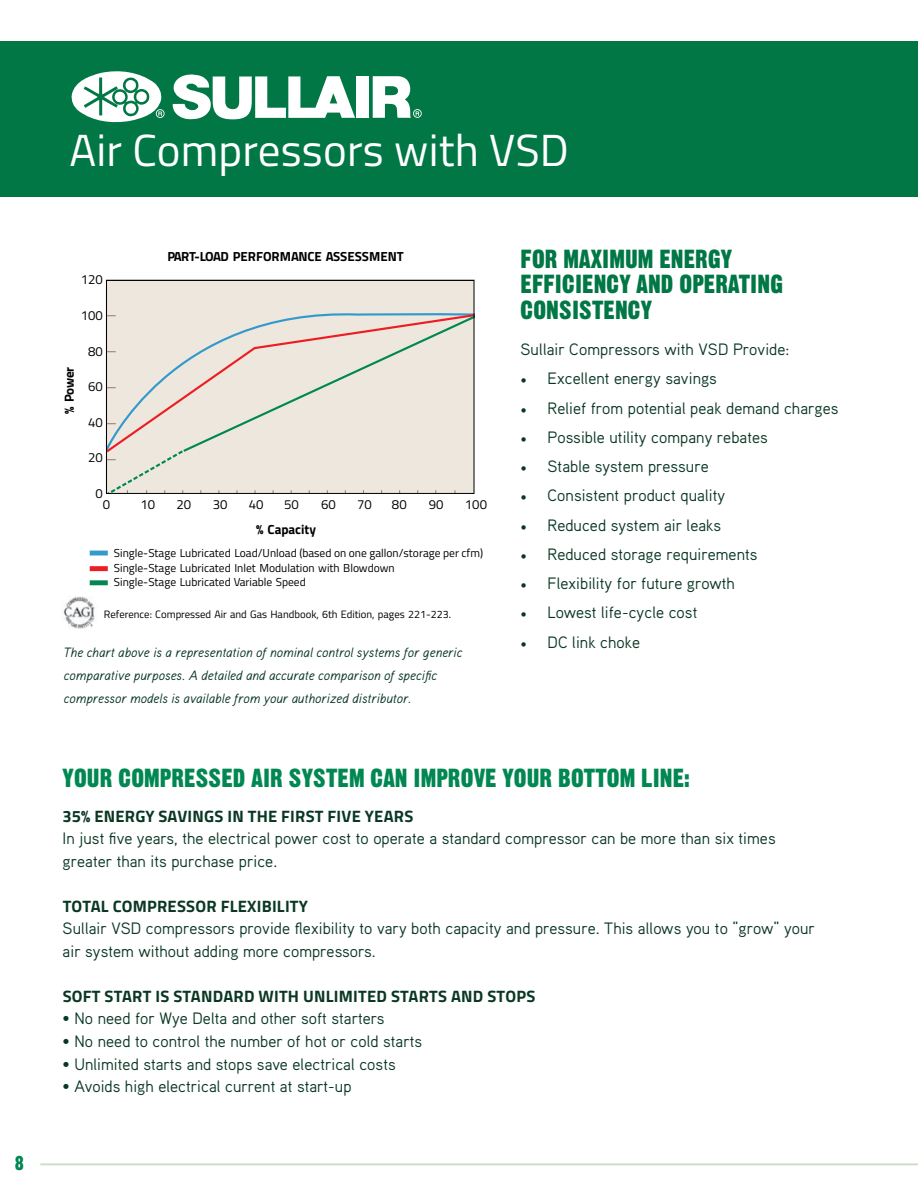
<style>
.page{position:relative;width:918px;height:1188px;background:#fff}
.page>*{position:absolute;margin:0;border:0;box-sizing:border-box;transform-origin:0 0}
.t1{font:45px "Titillium Web";letter-spacing:.005em;color:#fff}
.t2{font:25.5px/25.5px "Gothic Thirteen";letter-spacing:.005em;color:#007745}
.t3{font:25.5px "Gothic Thirteen";letter-spacing:.005em;color:#008752}
.t4{font:19.5px "Gothic Thirteen";color:#008752}
.t5{font:16.5px/22.5px "Aaux";letter-spacing:.005em;color:#0a3723}
.t6{font:700 16.5px "Titillium Web";letter-spacing:.015em;color:#0a3723}
.t7{font:italic 13.5px/22.5px "Aaux";letter-spacing:.005em;color:#0a3723}
.t8{font:700 13.2px "Titillium Web";color:#000}
.t9{font:13.2px/10.9px "Titillium Web";color:#000;text-align:center}
.t10{font:11.55px/14.2px "Titillium Web";color:#000}
.t11{font:10.65px "Titillium Web";color:#000}
.s1{font-family:"Minion Pro"}
</style>
<div class="page">
<div style="left:0;top:41px;width:918px;height:156px;background:#007745"></div>
<div style="left:357px;top:76px;width:12px;height:42px;background:#fff"></div>
<svg style="left:172px;top:74px;width:183px;height:46px"></svg>
<svg style="left:373px;top:76px;width:49px;height:42px"></svg>
<svg style="left:71px;top:71px;width:94px;height:52px"></svg>
<img style="left:63px;top:597px;width:32px;height:32px">
<div style="left:90px;top:551px;width:18px;height:5px;background:#3599cc"></div>
<div style="left:90px;top:566px;width:18px;height:5px;background:#ed1d24"></div>
<div style="left:90px;top:580px;width:18px;height:5px;background:#008752"></div>
<div style="left:108px;top:282px;width:364px;height:31px;background:#ede7dd"></div>
<div style="left:108px;top:313px;width:364px;height:179px;background:#ede7dd"></div>
<div style="left:106px;top:280px;width:368px;height:214px;border:1px solid #000"></div>
<hr style="left:40px;top:1164px;width:878px;height:1px;background:#c8dfc4">
<p class="t4" style="left:15px;top:1151px;width:10px">8</p>
<h1 class="t1" style="left:69px;top:118px;width:501px">Air Compressors with VSD</h1>
<p class="t8" style="left:59px;top:414px;width:49px;rotate:-90deg">% Power</p>
<p class="t8" style="left:167px;top:246px;width:238px">PART-LOAD PERFORMANCE ASSESSMENT</p>
<p class="t9" style="left:81px;top:274px;width:24px">120</p>
<p class="t9" style="left:81px;top:309px;width:24px">100</p>
<p class="t9" style="left:88px;top:345px;width:16px">80</p>
<p class="t9" style="left:88px;top:380px;width:16px">60</p>
<p class="t9" style="left:88px;top:416px;width:16px">40</p>
<p class="t9" style="left:88px;top:452px;width:16px">20</p>
<p class="t9" style="left:96px;top:487px;width:16px">0<br>0</p>
<p class="t9" style="left:140px;top:498px;width:16px">10</p>
<p class="t9" style="left:177px;top:498px;width:16px">20</p>
<p class="t9" style="left:213px;top:498px;width:16px">30</p>
<p class="t9" style="left:249px;top:498px;width:16px">40</p>
<p class="t9" style="left:284px;top:498px;width:16px">50</p>
<p class="t9" style="left:321px;top:498px;width:16px">60</p>
<p class="t9" style="left:357px;top:498px;width:16px">70</p>
<p class="t9" style="left:392px;top:498px;width:16px">80</p>
<p class="t9" style="left:429px;top:498px;width:16px">90</p>
<p class="t9" style="left:465px;top:498px;width:24px">100</p>
<p class="t10" style="left:114px;top:545px;width:371px">Single-Stage Lubricated Load/Unload (based on one gallon/storage per cfm)<br>Single-Stage Lubricated Inlet Modulation with Blowdown<br>Single-Stage Lubricated Variable Speed</p>
<p class="t8" style="left:256px;top:519px;width:61px">% Capacity</p>
<p class="t11" style="left:104px;top:607px;width:349px">Reference: Compressed Air and Gas Handbook, 6th Edition, pages 221-223.</p>
<p class="t7" style="left:64px;top:641px;width:400px">The chart above is a representation of nominal control systems for generic comparative purposes. A detailed and accurate comparison of specific compressor models is available from your authorized distributor.</p>
<h2 class="t2" style="left:521px;top:246px;width:264px">FOR MAXIMUM ENERGY<br>EFFICIENCY AND OPERATING<br>CONSISTENCY</h2>
<p class="t5" style="left:521px;top:338px;width:270px">Sullair Compressors with VSD Provide:</p>
<p class="t5" style="left:521px;top:367px;width:198px"><span class="s1">•</span> Excellent energy savings</p>
<p class="t5" style="left:521px;top:396px;width:319px"><span class="s1">•</span> Relief from potential peak demand charges</p>
<p class="t5" style="left:521px;top:425px;width:249px"><span class="s1">•</span> Possible utility company rebates</p>
<p class="t5" style="left:521px;top:455px;width:190px"><span class="s1">•</span> Stable system pressure</p>
<p class="t5" style="left:521px;top:484px;width:206px"><span class="s1">•</span> Consistent product quality</p>
<p class="t5" style="left:521px;top:513px;width:202px"><span class="s1">•</span> Reduced system air leaks</p>
<p class="t5" style="left:521px;top:542px;width:238px"><span class="s1">•</span> Reduced storage requirements</p>
<p class="t5" style="left:521px;top:572px;width:216px"><span class="s1">•</span> Flexibility for future growth</p>
<p class="t5" style="left:521px;top:601px;width:178px"><span class="s1">•</span> Lowest life-cycle cost</p>
<p class="t5" style="left:521px;top:630px;width:121px"><span class="s1">•</span> DC link choke</p>
<h2 class="t3" style="left:63px;top:763px;width:629px">YOUR COMPRESSED AIR SYSTEM CAN IMPROVE YOUR BOTTOM LINE:</h2>
<p class="t6" style="left:63px;top:804px;width:352px">35% ENERGY SAVINGS IN THE FIRST FIVE YEARS</p>
<p class="t5" style="left:63px;top:827px;width:715px">In just five years, the electrical power cost to operate a standard compressor can be more than six times greater than its purchase price.</p>
<p class="t6" style="left:63px;top:894px;width:247px">TOTAL COMPRESSOR FLEXIBILITY</p>
<p class="t5" style="left:63px;top:917px;width:754px">Sullair VSD compressors provide flexibility to vary both capacity and pressure. This allows you to “grow” your air system without adding more compressors.</p>
<p class="t6" style="left:63px;top:984px;width:474px">SOFT START IS STANDARD WITH UNLIMITED STARTS AND STOPS</p>
<p class="t5" style="left:63px;top:1007px;width:323px">• No need for Wye Delta and other soft starters</p>
<p class="t5" style="left:63px;top:1030px;width:361px">• No need to control the number of hot or cold starts</p>
<p class="t5" style="left:63px;top:1052px;width:335px">• Unlimited starts and stops save electrical costs</p>
<p class="t5" style="left:63px;top:1075px;width:290px">• Avoids high electrical current at start-up</p>
</div>
